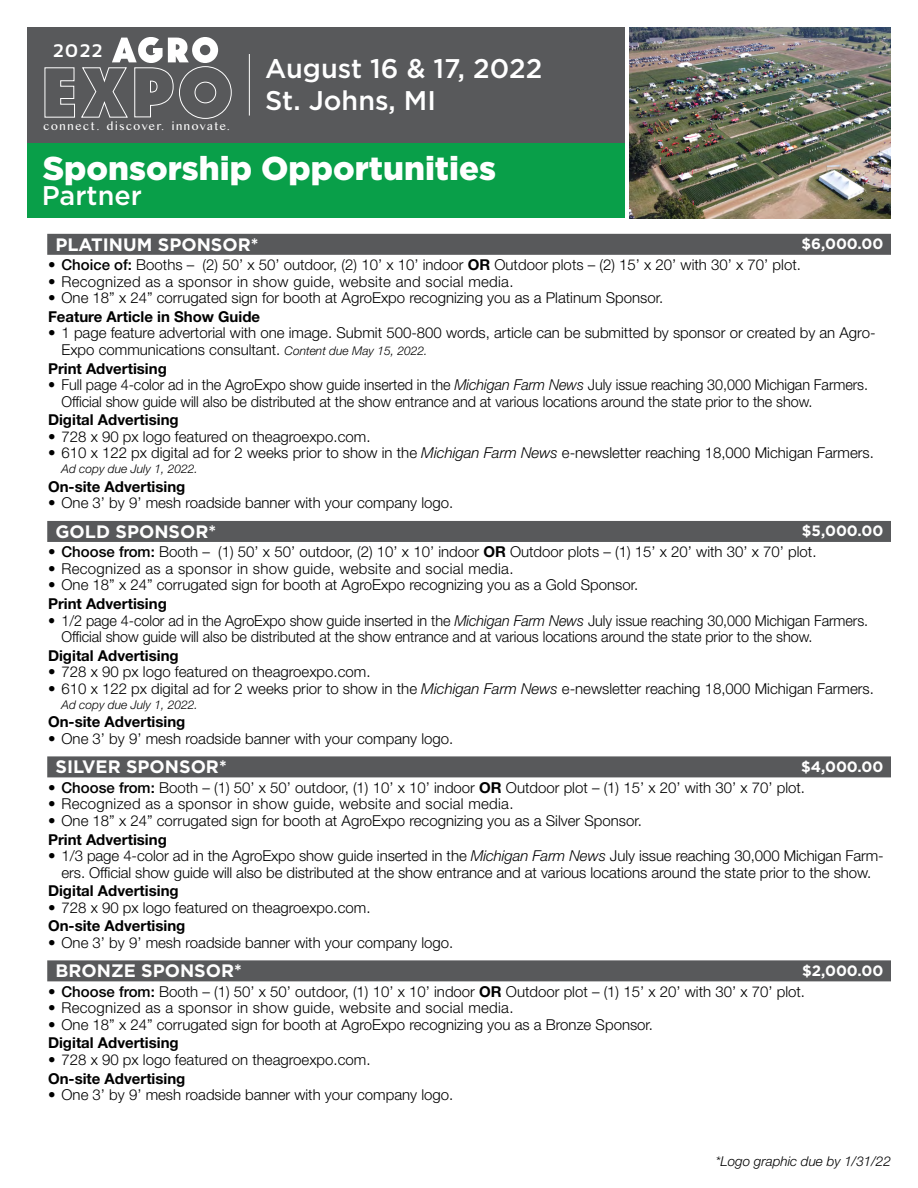
<style>
.page{position:relative;width:918px;height:1188px;background:#fff}
.page>*{position:absolute;margin:0;border:0;box-sizing:border-box;transform-origin:0 0}
.t1{font:900 33px "Gotham";color:#fff}
.t2{font:500 27px/32.4px "Gotham";color:#fff}
.t3{font:700 18.3px "Sansation";color:#fff}
.t4{font:700 18px "Gotham";color:#fff}
.t5{font:300 15px/16.5px "Helvetica Neue LT Std";color:#000}
.t6{font:300 15px/16.5px "Helvetica Neue LT Std";color:#000;scale:.96 1}
.t7{font:300 15px "Helvetica Neue LT Std";letter-spacing:.02em;color:#000}
.Copy{font:700 15px "Helvetica Neue LT Std";color:#000}
.t8{font:700 15px "Gotham";color:#fff}
.Copy-2{font:italic 300 13.5px "Helvetica Neue LT Std";color:#000}
.t9{font:italic 300 12px "Helvetica Neue LT Std";color:#000}
.t10{font:11.55px "Sinhala MN";letter-spacing:.09em;color:#fff}
.s1{font-weight:500}
.s2{font-weight:700}
.s3{font-style:italic;font-size:12px}
.s4{font-style:italic}
</style>
<div class="page">
<div style="left:27px;top:143px;width:597px;height:75px;background:#099f49"></div>
<div style="left:27px;top:27px;width:597px;height:116px;background:#58595b"></div>
<img style="left:630px;top:27px;width:261px;height:191px">
<svg style="left:44px;top:37px;width:188px;height:82px"></svg>
<hr style="left:249px;top:54px;width:1px;height:62px;background:#fff">
<div style="left:47px;top:234px;width:844px;height:21px;background:#58595b"></div>
<div style="left:47px;top:521px;width:844px;height:21px;background:#58595b"></div>
<div style="left:47px;top:756px;width:844px;height:21px;background:#58595b"></div>
<div style="left:47px;top:960px;width:844px;height:21px;background:#58595b"></div>
<p class="t3" style="left:53px;top:40px;width:51px">2022</p>
<p class="t10" style="left:43px;top:121px;width:188px">connect. discover. innovate.</p>
<h2 class="t2" style="left:265px;top:52px;width:279px">August 16 &amp; 17, 2022<br>St. Johns, MI</h2>
<p class="t1" style="left:43px;top:146px;width:455px">Sponsorship Opportunities</p>
<p class="t2" style="left:42px;top:179px;width:102px">Partner</p>
<p class="t4" style="left:56px;top:232px;width:204px">PLATINUM SPONSOR*</p>
<p class="t8" style="left:801px;top:234px;width:84px">$6,000.00</p>
<p class="t5" style="left:48px;top:256px;width:754px"><span class="s1">• Choice of:</span> Booths – (2) 50’ x 50’ outdoor, (2) 10’ x 10’ indoor <span class="s2">OR</span> Outdoor plots – (2) 15’ x 20’ with 30’ x 70’ plot.</p>
<p class="t7" style="left:48px;top:272px;width:467px">• Recognized as a sponsor in show guide, website and social media.</p>
<p class="t5" style="left:48px;top:289px;width:617px">• One 18” x 24” corrugated sign for booth at AgroExpo recognizing you as a Platinum Sponsor.</p>
<p class="Copy" style="left:48px;top:307px;width:214px">Feature Article in Show Guide</p>
<p class="t5" style="left:62px;top:325px;width:816px;text-indent:-14px">• 1 page feature advertorial with one image. Submit 500-800 words, article can be submitted by sponsor or created by an Agro-<br>Expo communications consultant. <span class="s3">Content due May 15, 2022.</span></p>
<p class="Copy" style="left:48px;top:359px;width:120px">Print Advertising</p>
<p class="t6" style="left:62px;top:376px;width:842px;text-indent:-14px">• Full page 4-color ad in the AgroExpo show guide inserted in the <span class="s4">Michigan Farm News</span> July issue reaching 30,000 Michigan Farmers.<br>Official show guide will also be distributed at the show entrance and at various locations around the state prior to the show.</p>
<p class="Copy" style="left:48px;top:411px;width:132px">Digital Advertising</p>
<p class="t5" style="left:48px;top:428px;width:324px">• 728 x 90 px logo featured on theagroexpo.com.</p>
<p class="t5" style="left:48px;top:444px;width:827px">• 610 x 122 px digital ad for 2 weeks prior to show in the <span class="s4">Michigan Farm News</span> e-newsletter reaching 18,000 Michigan Farmers.</p>
<p class="t9" style="left:62px;top:462px;width:138px">Ad copy due July 1, 2022.</p>
<p class="Copy" style="left:48px;top:477px;width:139px">On-site Advertising</p>
<p class="t5" style="left:48px;top:494px;width:407px">• One 3’ by 9’ mesh roadside banner with your company logo.</p>
<p class="t4" style="left:56px;top:519px;width:162px">GOLD SPONSOR*</p>
<p class="t8" style="left:802px;top:521px;width:83px">$5,000.00</p>
<p class="t5" style="left:48px;top:543px;width:770px"><span class="s1">• Choose from:</span> Booth – (1) 50’ x 50’ outdoor, (2) 10’ x 10’ indoor <span class="s2">OR</span> Outdoor plots – (1) 15’ x 20’ with 30’ x 70’ plot.</p>
<p class="t7" style="left:48px;top:559px;width:467px">• Recognized as a sponsor in show guide, website and social media.</p>
<p class="t5" style="left:48px;top:576px;width:592px">• One 18” x 24” corrugated sign for booth at AgroExpo recognizing you as a Gold Sponsor.</p>
<p class="Copy" style="left:48px;top:594px;width:120px">Print Advertising</p>
<p class="t6" style="left:62px;top:612px;width:842px;text-indent:-14px">• 1/2 page 4-color ad in the AgroExpo show guide inserted in the <span class="s4">Michigan Farm News</span> July issue reaching 30,000 Michigan Farmers.<br>Official show guide will also be distributed at the show entrance and at various locations around the state prior to the show.</p>
<p class="Copy" style="left:48px;top:646px;width:132px">Digital Advertising</p>
<p class="t5" style="left:48px;top:663px;width:324px">• 728 x 90 px logo featured on theagroexpo.com.</p>
<p class="t5" style="left:48px;top:680px;width:827px">• 610 x 122 px digital ad for 2 weeks prior to show in the <span class="s4">Michigan Farm News</span> e-newsletter reaching 18,000 Michigan Farmers.</p>
<p class="t9" style="left:62px;top:697px;width:138px">Ad copy due July 1, 2022.</p>
<p class="Copy" style="left:48px;top:713px;width:139px">On-site Advertising</p>
<p class="t5" style="left:48px;top:730px;width:407px">• One 3’ by 9’ mesh roadside banner with your company logo.</p>
<p class="t4" style="left:56px;top:755px;width:173px">SILVER SPONSOR*</p>
<p class="t8" style="left:801px;top:756px;width:84px">$4,000.00</p>
<p class="t5" style="left:48px;top:779px;width:759px"><span class="s1">• Choose from:</span> Booth – (1) 50’ x 50’ outdoor, (1) 10’ x 10’ indoor <span class="s2">OR</span> Outdoor plot – (1) 15’ x 20’ with 30’ x 70’ plot.</p>
<p class="t7" style="left:48px;top:795px;width:467px">• Recognized as a sponsor in show guide, website and social media.</p>
<p class="t5" style="left:48px;top:812px;width:596px">• One 18” x 24” corrugated sign for booth at AgroExpo recognizing you as a Silver Sponsor.</p>
<p class="Copy" style="left:48px;top:830px;width:120px">Print Advertising</p>
<p class="t5" style="left:48px;top:847px;width:837px;text-align:center">• 1/3 page 4-color ad in the AgroExpo show guide inserted in the <span class="s4">Michigan Farm News</span> July issue reaching 30,000 Michigan Farm&shy;ers. Official show guide will also be distributed at the show entrance and at various locations around the state prior to the show.</p>
<p class="Copy" style="left:48px;top:882px;width:132px">Digital Advertising</p>
<p class="t5" style="left:48px;top:899px;width:324px">• 728 x 90 px logo featured on theagroexpo.com.</p>
<p class="Copy" style="left:48px;top:917px;width:139px">On-site Advertising</p>
<p class="t5" style="left:48px;top:934px;width:407px">• One 3’ by 9’ mesh roadside banner with your company logo.</p>
<p class="t4" style="left:56px;top:959px;width:188px">BRONZE SPONSOR*</p>
<p class="t8" style="left:802px;top:960px;width:83px">$2,000.00</p>
<p class="t5" style="left:48px;top:983px;width:759px"><span class="s1">• Choose from:</span> Booth – (1) 50’ x 50’ outdoor, (1) 10’ x 10’ indoor <span class="s2">OR</span> Outdoor plot – (1) 15’ x 20’ with 30’ x 70’ plot.</p>
<p class="t7" style="left:48px;top:999px;width:467px">• Recognized as a sponsor in show guide, website and social media.</p>
<p class="t5" style="left:48px;top:1016px;width:607px">• One 18” x 24” corrugated sign for booth at AgroExpo recognizing you as a Bronze Sponsor.</p>
<p class="Copy" style="left:48px;top:1034px;width:132px">Digital Advertising</p>
<p class="t5" style="left:48px;top:1051px;width:324px">• 728 x 90 px logo featured on theagroexpo.com.</p>
<p class="Copy" style="left:48px;top:1069px;width:139px">On-site Advertising</p>
<p class="t5" style="left:48px;top:1086px;width:407px">• One 3’ by 9’ mesh roadside banner with your company logo.</p>
<p class="Copy-2" style="left:716px;top:1153px;width:177px">*Logo graphic due by 1/31/22</p>
</div>
